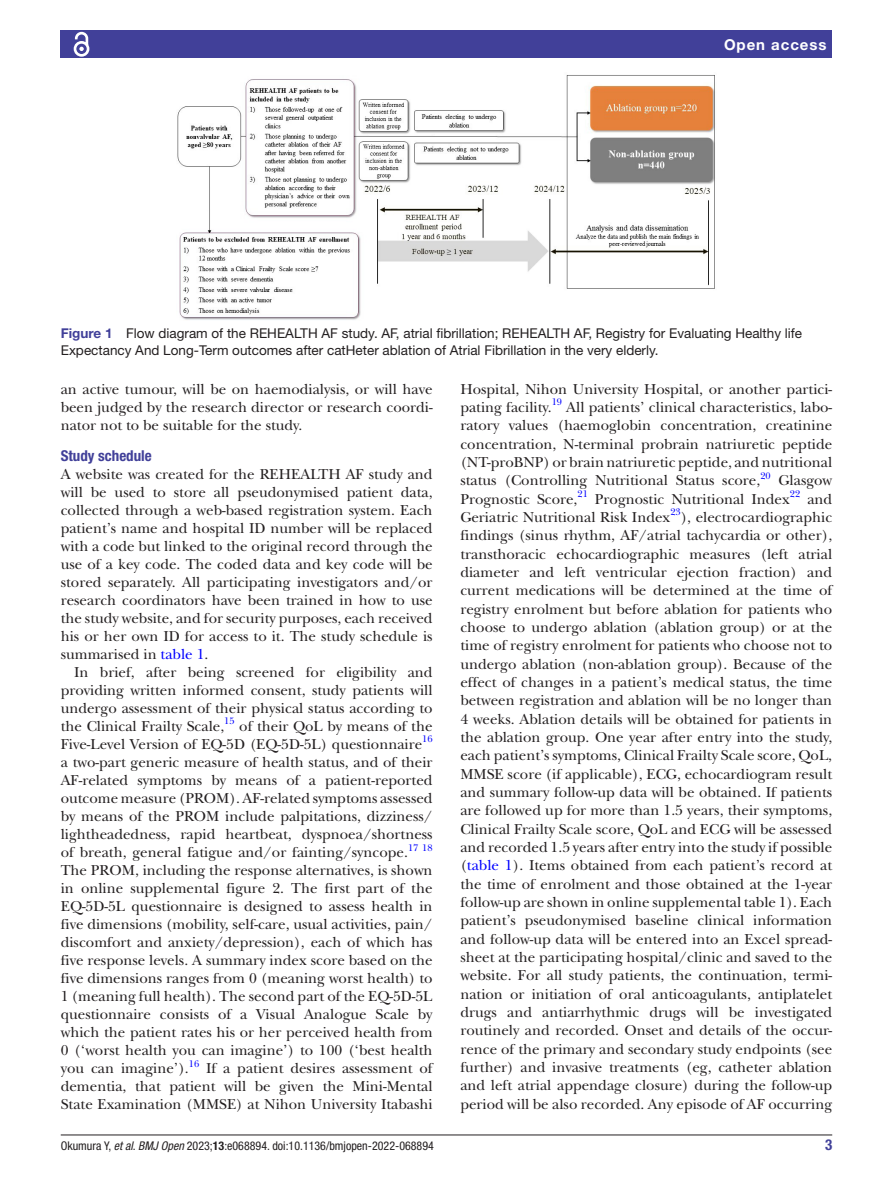
<style>
.page{position:relative;width:893px;height:1191px;background:#fff}
.page>*{position:absolute;margin:0;border:0;box-sizing:border-box;transform-origin:0 0}
.t1{font:15px/18.3px "New Baskerville";color:#231f20;text-align:justify}
.t2{font:700 condensed 15px "Helvetica Neue LT Std";color:#414099}
.t3{font:700 15px "Helvetica Neue LT Std";letter-spacing:.065em;color:#fff}
.t4{font:13.5px/16.2px "Helvetica Neue LT Std";color:#231f20}
.t5{font:condensed 12px "Helvetica Neue LT Std";color:#231f20}
.t6{font:9.9px "New Baskerville";color:#00f}
.s1{font-weight:700;color:#414099}
.s2{color:#00f}
.s3{font-style:italic}
.s4{font-weight:700}
</style>
<div class="page">
<hr style="left:61px;top:1134px;width:771px;height:1px;background:#231f20">
<div style="left:61px;top:31px;width:771px;height:27px;background:#414099"></div>
<svg style="left:73px;top:31px;width:17px;height:26px"></svg>
<img style="left:177px;top:75px;width:538px;height:245px">
<p class="t3" style="left:724px;top:35px;width:104px">Open access</p>
<p class="t4" style="left:61px;top:325px;width:743px"><span class="s1">Figure 1</span> Flow diagram of the REHEALTH AF study. AF, atrial fibrillation; REHEALTH AF, Registry for Evaluating Healthy life<br>Expectancy And Long-Term outcomes after catHeter ablation of Atrial Fibrillation in the very elderly.</p>
<p class="t1" style="left:61px;top:380px;width:373px">an active tumour, will be on haemodialysis, or will have been judged by the research director or research coordi&shy;nator not to be suitable for the study.</p>
<p class="t2" style="left:61px;top:447px;width:93px">Study schedule</p>
<p class="t1" style="left:61px;top:465px;width:373px">A website was created for the REHEALTH AF study and will be used to store all pseudonymised patient data, collected through a web-based registration system. Each patient’s name and hospital ID number will be replaced with a code but linked to the original record through the use of a key code. The coded data and key code will be stored separately. All participating investigators and/or research coordinators have been trained in how to use the study website, and for security purposes, each received his or her own ID for access to it. The study schedule is summarised in <span class="s2">table 1</span>.</p>
<p class="t1" style="left:61px;top:663px;width:373px;text-indent:14px">In brief, after being screened for eligibility and providing written informed consent, study patients will undergo assessment of their physical status according to the Clinical Frailty Scale,</p>
<p class="t6" style="left:224px;top:715px;width:12px">15</p>
<p class="t1" style="left:61px;top:717px;width:373px;text-indent:179px">of their QoL by means of the<br>Five-Level Version of EQ-5D (EQ-5D-5L) questionnaire</p>
<p class="t6" style="left:422px;top:733px;width:12px">16</p>
<p class="t1" style="left:61px;top:753px;width:373px">a two-part generic measure of health status, and of their AF-related symptoms by means of a patient-reported outcome measure (PROM). AF-related symptoms assessed by means of the PROM include palpitations, dizziness/ lightheadedness, rapid heartbeat, dyspnoea/shortness of breath, general fatigue and/or fainting/syncope.<sup>17</sup> <sup>18<br></sup>The PROM, including the response alternatives, is shown in online supplemental figure 2. The first part of the EQ-5D-5L questionnaire is designed to assess health in five dimensions (mobility, self-care, usual activities, pain/ discomfort and anxiety/depression), each of which has five response levels. A summary index score based on the five dimensions ranges from 0 (meaning worst health) to 1 (meaning full health). The second part of the EQ-5D-5L questionnaire consists of a Visual Analogue Scale by which the patient rates his or her perceived health from 0 (‘worst health you can imagine’) to 100 (‘best health you can imagine’).<sup>16</sup></p>
<p class="t1" style="left:61px;top:1059px;width:373px;text-indent:145px">If a patient desires assessment of dementia, that patient will be given the Mini-Mental State Examination (MMSE) at Nihon University Itabashi</p>
<p class="t1" style="left:460px;top:380px;width:373px">Hospital, Nihon University Hospital, or another partici&shy;pating facility.</p>
<p class="t6" style="left:552px;top:396px;width:12px">19</p>
<p class="t1" style="left:460px;top:398px;width:373px;text-indent:106px">All patients’ clinical characteristics, labo&shy;ratory values (haemoglobin concentration, creatinine concentration, N-terminal probrain natriuretic peptide (NT-proBNP) or brain natriuretic peptide, and nutritional status (Controlling Nutritional Status score,</p>
<p class="t6" style="left:760px;top:469px;width:12px">20</p>
<p class="t1" style="left:778px;top:471px;width:55px">Glasgow</p>
<p class="t1" style="left:460px;top:490px;width:119px">Prognostic Score,</p>
<p class="t6" style="left:577px;top:488px;width:12px">21</p>
<p class="t1" style="left:595px;top:490px;width:197px">Prognostic Nutritional Index</p>
<p class="t6" style="left:790px;top:488px;width:12px">22</p>
<p class="t1" style="left:807px;top:490px;width:26px">and</p>
<p class="t1" style="left:460px;top:508px;width:211px">Geriatric Nutritional Risk Index</p>
<p class="t6" style="left:670px;top:506px;width:12px">23</p>
<p class="t1" style="left:460px;top:508px;width:373px;text-indent:220px">), electrocardiographic findings (sinus rhythm, AF/atrial tachycardia or other), transthoracic echocardiographic measures (left atrial diameter and left ventricular ejection fraction) and current medications will be determined at the time of registry enrolment but before ablation for patients who choose to undergo ablation (ablation group) or at the time of registry enrolment for patients who choose not to undergo ablation (non-ablation group). Because of the effect of changes in a patient’s medical status, the time between registration and ablation will be no longer than 4 weeks. Ablation details will be obtained for patients in the ablation group. One year after entry into the study, each patient’s symptoms, Clinical Frailty Scale score, QoL, MMSE score (if applicable), ECG, echocardiogram result and summary follow-up data will be obtained. If patients are followed up for more than 1.5 years, their symptoms, Clinical Frailty Scale score, QoL and ECG will be assessed and recorded 1.5 years after entry into the study if possible (<span class="s2">table 1</span>). Items obtained from each patient’s record at the time of enrolment and those obtained at the 1-year follow-up are shown in online supplemental table 1). Each patient’s pseudonymised baseline clinical information and follow-up data will be entered into an Excel spread&shy;sheet at the participating hospital/clinic and saved to the website. For all study patients, the continuation, termi&shy;nation or initiation of oral anticoagulants, antiplatelet drugs and antiarrhythmic drugs will be investigated routinely and recorded. Onset and details of the occur&shy;rence of the primary and secondary study endpoints (see further) and invasive treatments (eg, catheter ablation and left atrial appendage closure) during the follow-up period will be also recorded. Any episode of AF occurring</p>
<p class="t5" style="left:61px;top:1138px;width:375px">Okumura Y, <span class="s3">et al</span>. <span class="s3">BMJ Open</span> 2023;<span class="s4">13</span>:e068894. doi:10.1136/bmjopen-2022-068894</p>
<p class="t2" style="left:825px;top:1135px;width:9px">3</p>
</div>
